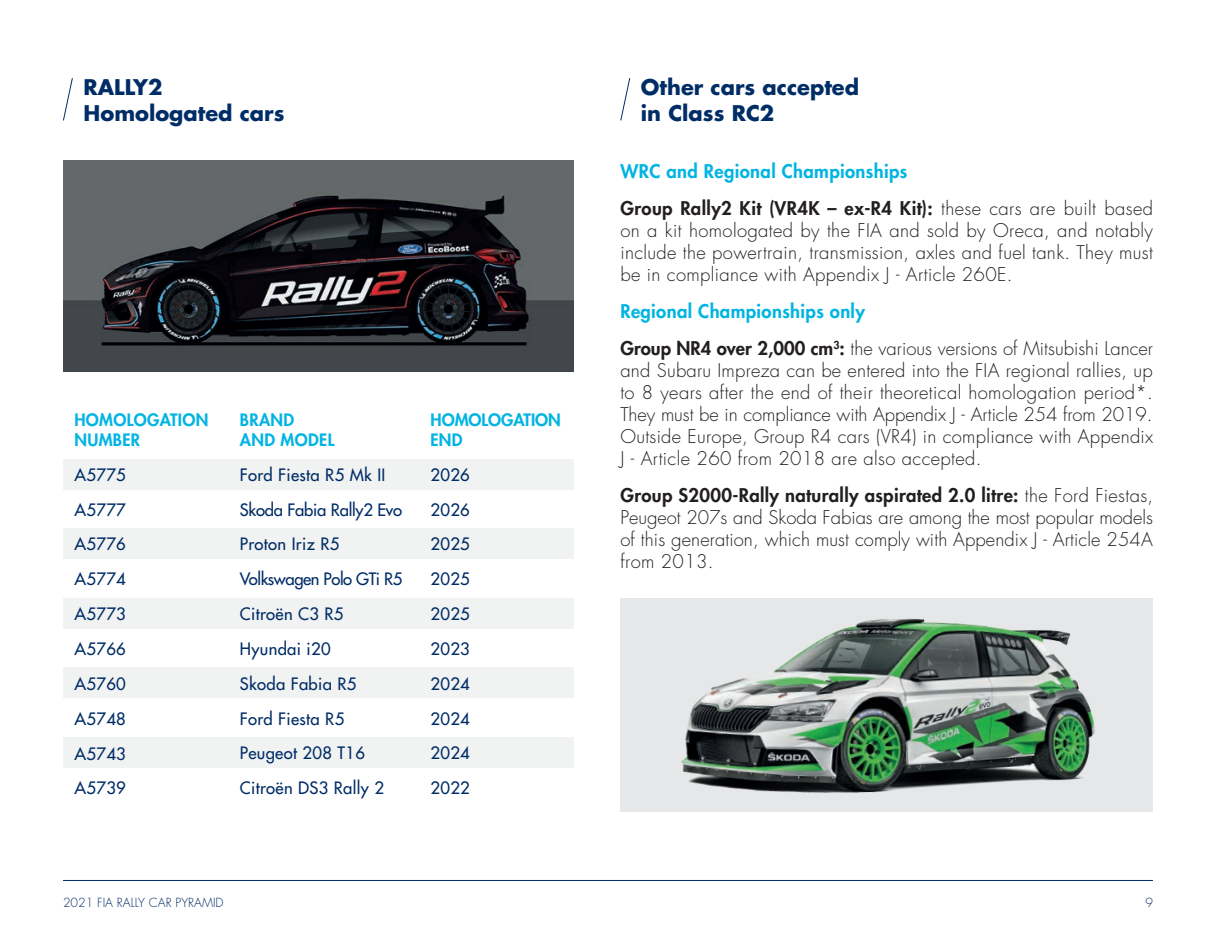
<style>
.page{position:relative;width:1216px;height:943px;background:#fff}
.page>*{position:absolute;margin:0;border:0;box-sizing:border-box;transform-origin:0 0}
.t1{font:700 21px/25.2px "Futura Std";color:#002d66}
.t2{font:300 18.38px/22.1px "Futura Std";letter-spacing:.015em;color:#231f20;text-align:justify}
.t3{font:800 18.38px/36.9px "Futura Std";letter-spacing:.02em;color:#231f20}
.t4{font:500 16.62px/34.8px "Futura Std";letter-spacing:.02em;color:#002d66;text-align:justify}
.t5{font:800 16.62px/19.9px "Futura Std";letter-spacing:.02em;color:#02b4e2}
.t6{font:800 16.62px/19.9px "Futura Std";color:#02b4e2}
.t7{font:300 12.25px "Futura Std";color:#002d66}
.s1{color:#02b4e2}
.s2{font-weight:300}
.s3{font-weight:800;color:#02b4e2}
.s4{font-weight:800}
</style>
<div class="page">
<hr style="left:63px;top:880px;width:1089px;height:1px;background:#002d66">
<svg style="left:63px;top:78px;width:10px;height:43px"></svg>
<svg style="left:620px;top:78px;width:10px;height:43px"></svg>
<div style="left:63px;top:597px;width:510px;height:31px;background:#f1f2f2"></div>
<div style="left:63px;top:667px;width:510px;height:31px;background:#f1f2f2"></div>
<div style="left:63px;top:737px;width:510px;height:31px;background:#f1f2f2"></div>
<div style="left:63px;top:528px;width:510px;height:31px;background:#f1f2f2"></div>
<div style="left:63px;top:459px;width:510px;height:30px;background:#f1f2f2"></div>
<img style="left:63px;top:161px;width:510px;height:211px">
<div style="left:620px;top:598px;width:532px;height:213px;background:#e6e7e9"></div>
<img style="left:681px;top:618px;width:414px;height:175px">
<p class="t1" style="left:84px;top:75px;width:202px">RALLY2<br>Homologated cars</p>
<p class="t1" style="left:641px;top:75px;width:219px">Other cars accepted in Class RC2</p>
<p class="t3" style="left:620px;top:152px;width:534px"><span class="s1">WRC and Regional Championships<br></span>Group Rally2 Kit (VR4K – ex-R4 Kit): <span class="s2">these cars are built based</span></p>
<p class="t2" style="left:620px;top:219px;width:534px">on a kit homologated by the FIA and sold by Oreca, and notably include the powertrain, transmission, axles and fuel tank. They must be in compliance with Appendix J - Article 260E.</p>
<p class="t2" style="left:620px;top:293px;width:534px;line-height:36.9px"><span class="s3">Regional Championships only<br></span><span class="s4">Group NR4 over 2,000 cm</span><sup>3</sup><span class="s4">:</span> the various versions of Mitsubishi Lancer</p>
<p class="t2" style="left:620px;top:359px;width:534px">and Subaru Impreza can be entered into the FIA regional rallies, up to 8 years after the end of their theoretical homologation period*.<br>They must be in compliance with Appendix J - Article 254 from 2019.<br>Outside Europe, Group R4 cars (VR4) in compliance with Appendix J - Article 260 from 2018 are also accepted.</p>
<p class="t2" style="left:620px;top:485px;width:534px"><span class="s4">Group S2000-Rally naturally aspirated 2.0 litre:</span> the Ford Fiestas, Peugeot 207s and Skoda Fabias are among the most popular models of this generation, which must comply with Appendix J - Article 254A from 2013.</p>
<p class="t6" style="left:430px;top:410px;width:132px">HOMOLOGATION<br>END</p>
<p class="t4" style="left:430px;top:457px;width:41px">2026<br>2026<br>2025<br>2025<br>2025<br>2023<br>2024<br>2024<br>2024<br>2022</p>
<p class="t5" style="left:240px;top:410px;width:96px">BRAND<br>AND MODEL</p>
<p class="t4" style="left:240px;top:457px;width:164px;text-align:left">Ford Fiesta R5 Mk II<br>Skoda Fabia Rally2 Evo<br>Proton Iriz R5<br>Volkswagen Polo GTi R5<br>Citroën C3 R5<br>Hyundai i20<br>Skoda Fabia R5<br>Ford Fiesta R5<br>Peugeot 208 T16<br>Citroën DS3 Rally 2</p>
<p class="t5" style="left:74px;top:410px;width:135px">HOMOLOGATION<br>NUMBER</p>
<p class="t4" style="left:74px;top:457px;width:53px">A5775<br>A5777<br>A5776<br>A5774<br>A5773<br>A5766<br>A5760<br>A5748<br>A5743<br>A5739</p>
<p class="t7" style="left:63px;top:894px;width:162px">2021 FIA RALLY CAR PYRAMID</p>
<p class="t7" style="left:1145px;top:894px;width:9px">9</p>
</div>
